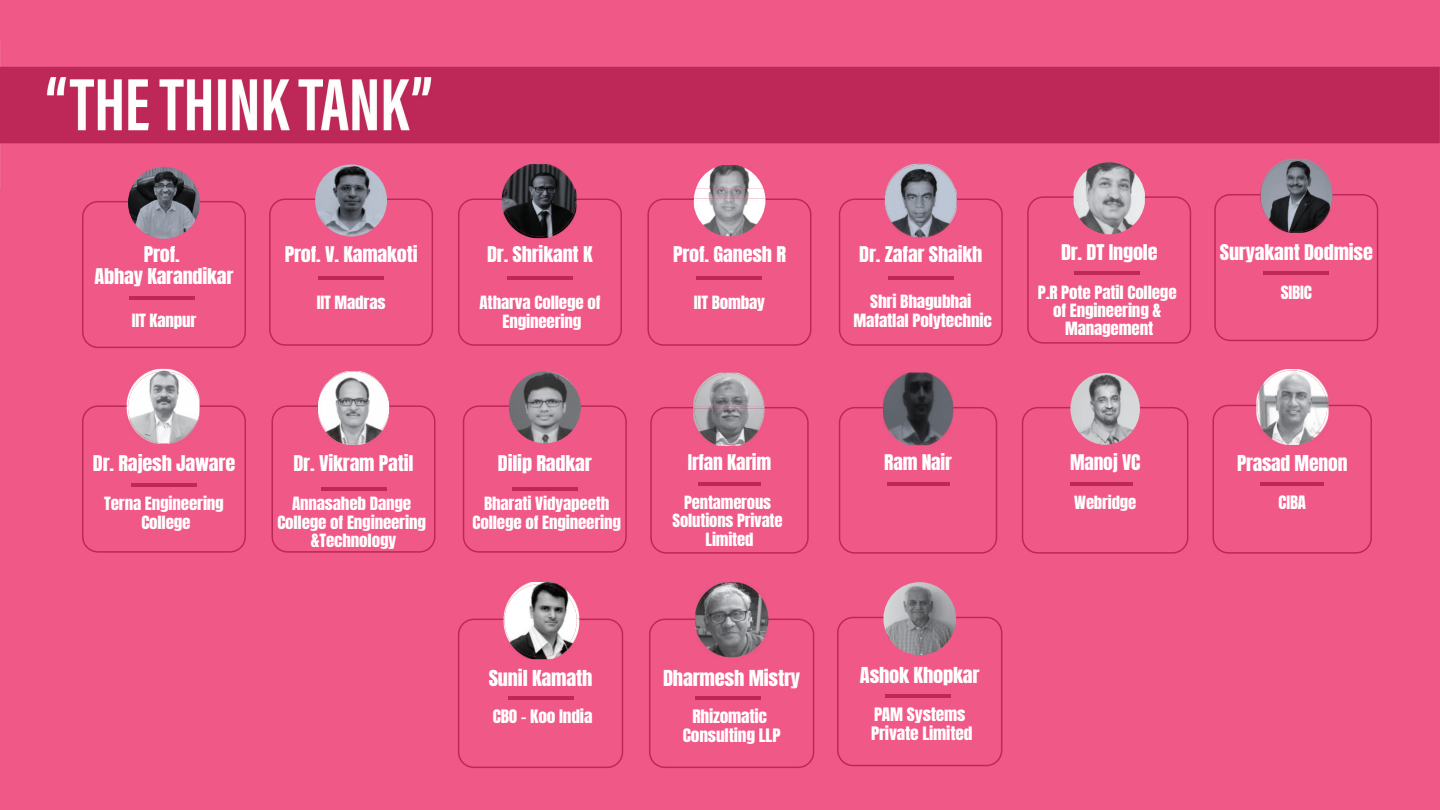
<style>
.page{position:relative;width:1440px;height:810px;background:#f05887}
.page>*{position:absolute;margin:0;border:0;box-sizing:border-box;transform-origin:0 0}
.t1{font:18.38px "Anton";letter-spacing:-.01em;color:#fff;scale:1.11 1}
.t2{font:18.3px "Anton";letter-spacing:-.01em;color:#fff;scale:1.07 1}
.t3{font:18.15px/21.8px "Anton";letter-spacing:-.01em;color:#fff;text-align:center;scale:1.12 1}
.t4{font:18.08px "Anton";letter-spacing:-.01em;color:#fff;scale:1.08 1}
.t5{font:15.52px/18.6px "Anton";letter-spacing:-.01em;color:#fff;text-align:center;scale:1.12 1}
.t6{font:15.45px "Anton";color:#fff;scale:1.09 1}
.t7{font:15.3px/18.3px "Anton";letter-spacing:-.01em;color:#fff;text-align:center;scale:1.12 1}
.t8{font:15.3px "Anton";letter-spacing:-.01em;color:#fff;scale:1.13 1}
.t9{font:15.23px/18.2px "Anton";letter-spacing:-.01em;color:#fff;text-align:center;scale:1.1 1}
</style>
<div class="page">
<img style="left:0;top:41px;width:1440px;height:148px">
<svg style="left:458px;top:619px;width:165px;height:149px"></svg>
<svg style="left:649px;top:619px;width:165px;height:149px"></svg>
<div style="left:837px;top:617px;width:165px;height:149px;border:2px solid #bd2859;border-radius:15px"></div>
<hr style="left:885px;top:694px;width:66px;height:4px;background:#bd2859">
<hr style="left:695px;top:697px;width:66px;height:3px;background:#bd2859">
<hr style="left:508px;top:697px;width:65px;height:3px;background:#bd2859">
<img style="left:718px;top:582px;width:27px;height:2px">
<img style="left:695px;top:584px;width:73px;height:73px">
<img style="left:504px;top:582px;width:75px;height:77px">
<img style="left:504px;top:584px;width:73px;height:73px">
<img style="left:883px;top:582px;width:73px;height:73px">
<div style="left:82px;top:201px;width:164px;height:147px;border:2px solid #bd2859;border-radius:15px"></div>
<div style="left:269px;top:199px;width:164px;height:147px;border:2px solid #bd2859;border-radius:15px"></div>
<svg style="left:458px;top:199px;width:164px;height:147px"></svg>
<svg style="left:647px;top:199px;width:164px;height:147px"></svg>
<svg style="left:839px;top:199px;width:164px;height:147px"></svg>
<div style="left:1027px;top:196px;width:164px;height:148px;border:2px solid #bd2859;border-radius:15px"></div>
<hr style="left:697px;top:276px;width:65px;height:4px;background:#bd2859">
<hr style="left:888px;top:276px;width:65px;height:4px;background:#bd2859">
<hr style="left:507px;top:276px;width:66px;height:4px;background:#bd2859">
<hr style="left:319px;top:276px;width:65px;height:4px;background:#bd2859">
<hr style="left:130px;top:296px;width:65px;height:4px;background:#bd2859">
<hr style="left:1075px;top:272px;width:65px;height:3px;background:#bd2859">
<img style="left:502px;top:164px;width:75px;height:74px">
<img style="left:504px;top:164px;width:72px;height:72px">
<img style="left:128px;top:167px;width:72px;height:72px;border-radius:36px">
<img style="left:315px;top:164px;width:72px;height:72px;border-radius:36px">
<img style="left:694px;top:189px;width:71px;height:47px">
<img style="left:695px;top:165px;width:68px;height:24px">
<img style="left:694px;top:199px;width:71px;height:1px">
<img style="left:885px;top:164px;width:72px;height:72px">
<img style="left:1074px;top:162px;width:71px;height:72px">
<svg style="left:1214px;top:194px;width:164px;height:147px"></svg>
<img style="left:1261px;top:160px;width:71px;height:72px">
<svg style="left:271px;top:405px;width:165px;height:148px"></svg>
<div style="left:463px;top:405px;width:164px;height:148px;border:2px solid #bd2859;border-radius:15px"></div>
<hr style="left:321px;top:487px;width:65px;height:3px;background:#bd2859">
<hr style="left:512px;top:487px;width:65px;height:3px;background:#bd2859">
<img style="left:127px;top:369px;width:50px;height:36px">
<svg style="left:82px;top:405px;width:164px;height:148px"></svg>
<img style="left:128px;top:371px;width:72px;height:72px">
<img style="left:318px;top:443px;width:71px;height:2px">
<img style="left:318px;top:371px;width:71px;height:72px">
<img style="left:509px;top:371px;width:72px;height:72px;border-radius:36px">
<svg style="left:1212px;top:405px;width:160px;height:149px"></svg>
<hr style="left:1261px;top:482px;width:63px;height:4px;background:#bd2859">
<img style="left:1256px;top:369px;width:73px;height:76px">
<img style="left:1257px;top:370px;width:70px;height:73px">
<svg style="left:839px;top:407px;width:158px;height:147px"></svg>
<div style="left:1022px;top:407px;width:166px;height:147px;border:2px solid #bd2859;border-radius:15px"></div>
<hr style="left:887px;top:483px;width:63px;height:3px;background:#bd2859">
<img style="left:883px;top:373px;width:70px;height:72px">
<img style="left:883px;top:407px;width:70px;height:1px">
<hr style="left:1070px;top:483px;width:63px;height:3px;background:#bd2859">
<img style="left:1070px;top:373px;width:70px;height:72px">
<svg style="left:650px;top:407px;width:159px;height:147px"></svg>
<hr style="left:698px;top:483px;width:63px;height:3px;background:#bd2859">
<img style="left:693px;top:399px;width:72px;height:47px">
<img style="left:694px;top:373px;width:70px;height:72px">
<img style="left:693px;top:407px;width:72px;height:1px">
<p class="t3" style="left:487px;top:245px;width:96px">Dr. Shrikant K</p>
<p class="t3" style="left:673px;top:245px;width:102px">Prof. Ganesh R</p>
<p class="t3" style="left:859px;top:245px;width:111px">Dr. Zafar Shaikh</p>
<p class="t3" style="left:1061px;top:243px;width:88px">Dr. DT Ingole</p>
<p class="t3" style="left:1220px;top:243px;width:138px">Suryakant Dodmise</p>
<p class="t3" style="left:95px;top:245px;width:126px">Prof.<br>Abhay Karandikar</p>
<p class="t3" style="left:285px;top:245px;width:120px">Prof. V. Kamakoti</p>
<p class="t7" style="left:317px;top:295px;width:63px">IIT Madras</p>
<p class="t7" style="left:480px;top:295px;width:110px">Atharva College of<br>Engineering</p>
<p class="t7" style="left:694px;top:295px;width:65px">IIT Bombay</p>
<p class="t8" style="left:870px;top:294px;width:91px">Shri Bhagubhai</p>
<p class="t7" style="left:1038px;top:284px;width:125px">P.R Pote Patil College of Engineering &amp;<br>Management</p>
<p class="t7" style="left:1281px;top:284px;width:29px">SIBIC</p>
<p class="t7" style="left:132px;top:312px;width:59px">IIT Kanpur</p>
<p class="t8" style="left:854px;top:312px;width:124px">Mafatlal Polytechnic</p>
<p class="t4" style="left:688px;top:453px;width:79px">Irfan Karim</p>
<p class="t4" style="left:884px;top:453px;width:64px">Ram Nair</p>
<p class="t4" style="left:1070px;top:453px;width:67px">Manoj VC</p>
<p class="t3" style="left:93px;top:454px;width:129px">Dr. Rajesh Jaware</p>
<p class="t3" style="left:294px;top:454px;width:109px">Dr. Vikram Patil</p>
<p class="t3" style="left:498px;top:454px;width:85px">Dilip Radkar</p>
<p class="t2" style="left:1237px;top:454px;width:105px">Prasad Menon</p>
<p class="t6" style="left:1279px;top:494px;width:27px">CIBA</p>
<p class="t9" style="left:684px;top:495px;width:81px">Pentamerous</p>
<p class="t9" style="left:1074px;top:495px;width:58px">Webridge</p>
<p class="t9" style="left:673px;top:513px;width:102px">Solutions Private<br>Limited</p>
<p class="t7" style="left:104px;top:496px;width:108px">Terna Engineering<br>College</p>
<p class="t7" style="left:277px;top:496px;width:134px">Annasaheb Dange<br>College of Engineering &amp;Technology</p>
<p class="t7" style="left:473px;top:496px;width:134px">Bharati Vidyapeeth<br>College of Engineering</p>
<p class="t1" style="left:489px;top:668px;width:95px">Sunil Kamath</p>
<p class="t1" style="left:663px;top:668px;width:125px">Dharmesh Mistry</p>
<p class="t1" style="left:860px;top:665px;width:109px">Ashok Khopkar</p>
<p class="t5" style="left:493px;top:708px;width:91px">CBO – Koo India</p>
<p class="t5" style="left:683px;top:708px;width:89px">Rhizomatic<br>Consulting LLP</p>
<p class="t5" style="left:871px;top:706px;width:92px;text-align:left">PAM Systems<br>Private Limited</p>
</div>
